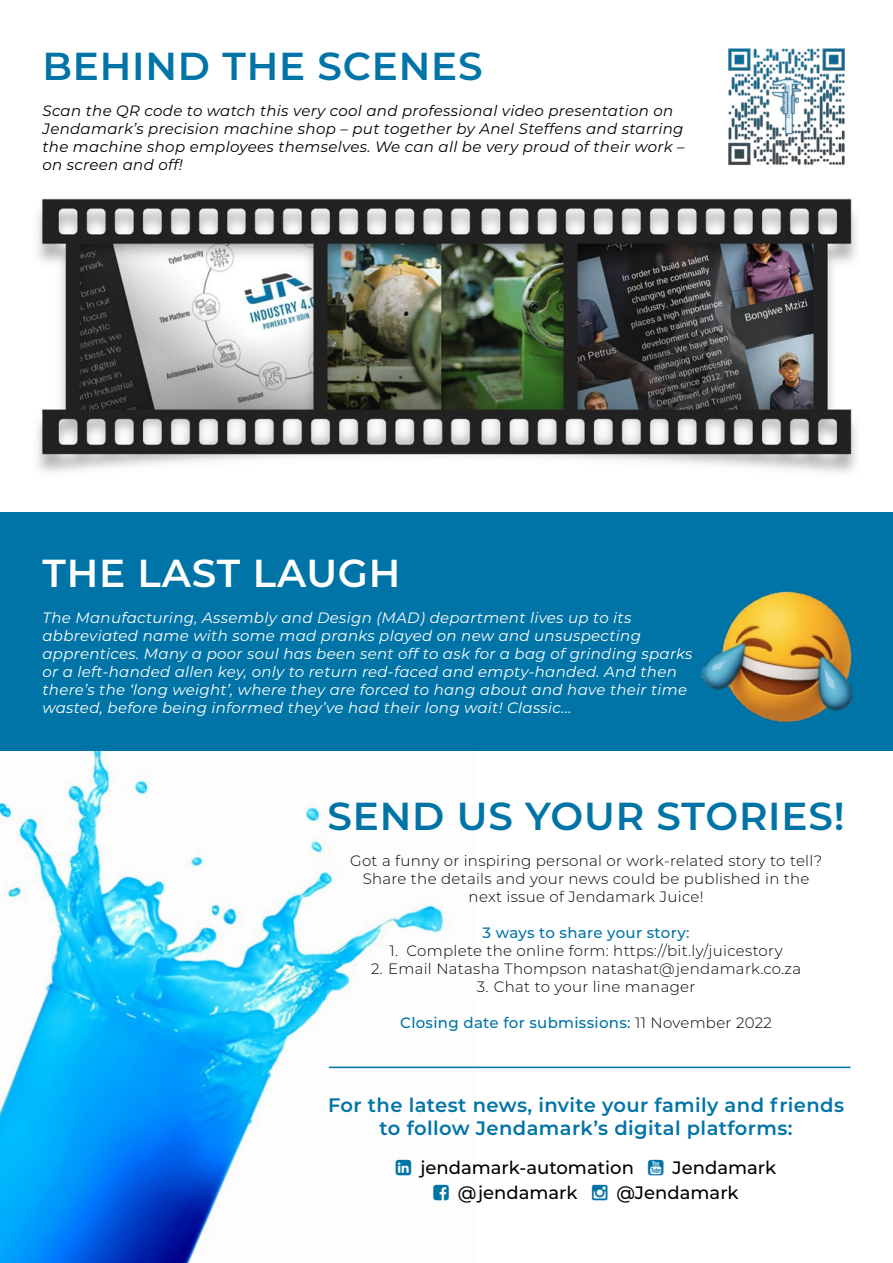
<style>
.page{position:relative;width:893px;height:1263px;background:#fff}
.page>*{position:absolute;margin:0;border:0;box-sizing:border-box;transform-origin:0 0}
.t1{font:600 39px "Montserrat";letter-spacing:.02em;color:#0074a7}
.t2{font:600 39px "Montserrat";letter-spacing:.02em;color:#fff}
.t3{font:600 19.5px/23.4px "Montserrat";letter-spacing:.02em;color:#0074a7;text-align:center}
.t4{font:500 18px "Montserrat";color:#000}
.t5{font:italic 15px/18px "Montserrat";letter-spacing:.02em;color:#fff}
.t6{font:300 15px/18px "Montserrat";letter-spacing:.02em;color:#000;text-align:center}
.t7{font:italic 15px/18px "Montserrat";letter-spacing:.02em;color:#000}
.t8{font:500 15px "Montserrat";letter-spacing:.02em;color:#0074a7}
.s1{font-weight:300;color:#000}
</style>
<div class="page">
<img style="left:0;top:751px;width:476px;height:512px">
<div style="left:0;top:512px;width:893px;height:239px;background:#0074a7"></div>
<img style="left:728px;top:48px;width:117px;height:118px">
<img style="left:701px;top:591px;width:152px;height:132px">
<img style="left:37px;top:198px;width:819px;height:275px">
<hr style="left:329px;top:1066px;width:521px;height:2px;background:#0074a7">
<svg style="left:396px;top:1159px;width:15px;height:16px"></svg>
<svg style="left:434px;top:1185px;width:15px;height:15px"></svg>
<h1 class="t1" style="left:43px;top:39px;width:442px">BEHIND THE SCENES</h1>
<p class="t7" style="left:43px;top:101px;width:644px">Scan the QR code to watch this very cool and professional video presentation on Jendamark’s precision machine shop – put together by Anel Steffens and starring the machine shop employees themselves. We can all be very proud of their work – on screen and off!</p>
<h1 class="t2" style="left:43px;top:546px;width:359px">THE LAST LAUGH</h1>
<p class="t5" style="left:43px;top:608px;width:651px">The Manufacturing, Assembly and Design (MAD) department lives up to its abbreviated name with some mad pranks played on new and unsuspecting apprentices. Many a poor soul has been sent off to ask for a bag of grinding sparks or a left-handed allen key, only to return red-faced and empty-handed. And then there’s the ‘long weight’, where they are forced to hang about and have their time wasted, before being informed they’ve had their long wait! Classic...</p>
<h1 class="t1" style="left:328px;top:789px;width:518px">SEND US YOUR STORIES!</h1>
<p class="t6" style="left:350px;top:851px;width:473px">Got a funny or inspiring personal or work-related story to tell?<br>Share the details and your news could be published in the next issue of Jendamark Juice!</p>
<p class="t8" style="left:483px;top:922px;width:208px">3 ways to share your story:</p>
<p class="t6" style="left:390px;top:941px;width:394px">1. Complete the online form: https://bit.ly/juicestory</p>
<p class="t6" style="left:371px;top:959px;width:432px">2. Email Natasha Thompson natashat@jendamark.co.za</p>
<p class="t6" style="left:477px;top:977px;width:220px">3. Chat to your line manager</p>
<p class="t8" style="left:400px;top:1012px;width:373px">Closing date for submissions: <span class="s1">11 November 2022</span></p>
<h2 class="t3" style="left:328px;top:1092px;width:517px">For the latest news, invite your family and friends to follow Jendamark’s digital platforms:</h2>
<p class="t4" style="left:420px;top:1155px;width:215px">jendamark-automation</p>
<p class="t4" style="left:672px;top:1155px;width:105px">Jendamark</p>
<p class="t4" style="left:458px;top:1180px;width:121px">@jendamark</p>
<p class="t4" style="left:617px;top:1180px;width:124px">@Jendamark</p>
</div>
